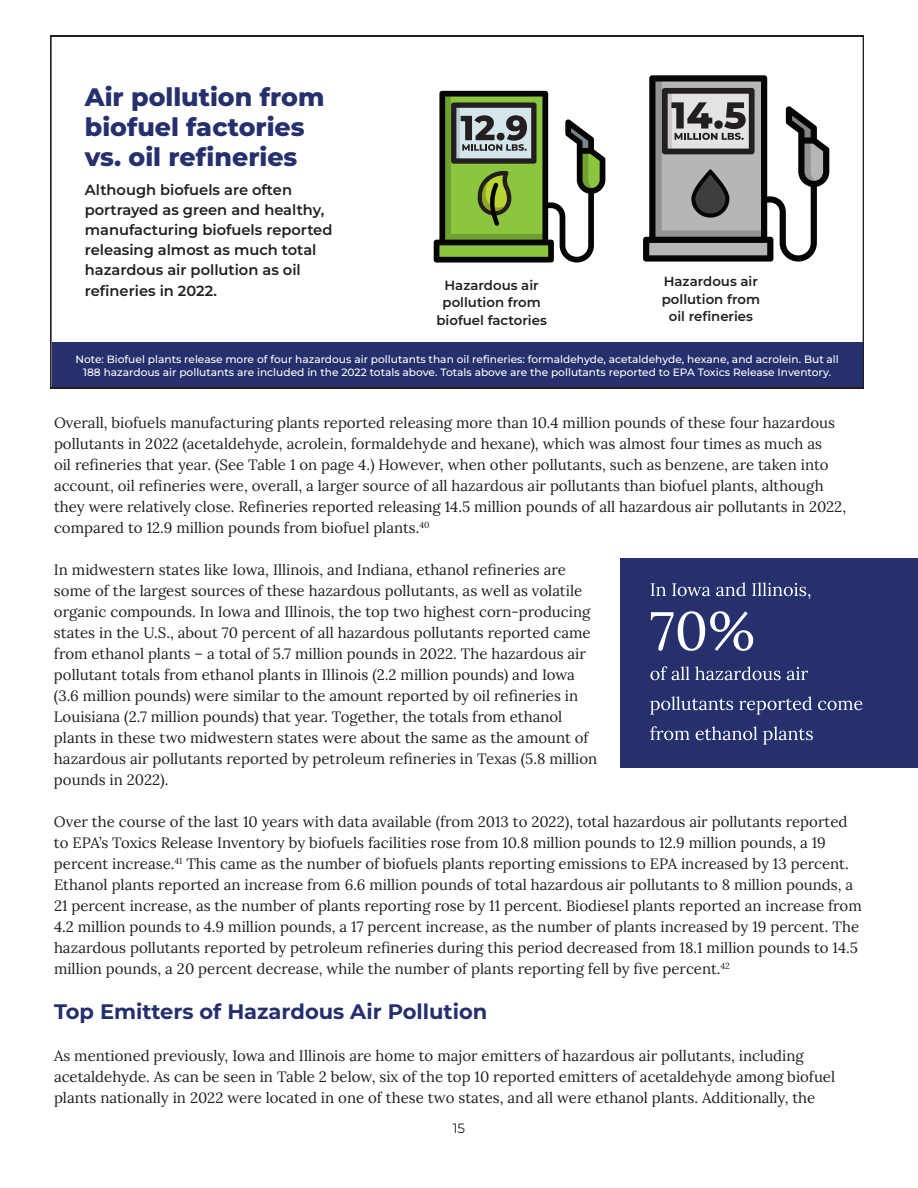
<style>
.page{position:relative;width:918px;height:1188px;background:#fff}
.page>*{position:absolute;margin:0;border:0;box-sizing:border-box;transform-origin:0 0}
.t1{font:800 25.2px/30.3px "Montserrat";color:#25306d}
.t2{font:700 21px "Montserrat";color:#252f6d}
.t3{font:15px/21px "Lora";color:#231f20}
.t4{font:600 14.7px/20.2px "Montserrat";color:#231f20}
.t5{font:13.5px "Montserrat";color:#231f20}
.t6{font:600 13.35px/17.5px "Montserrat";color:#231f20;text-align:center}
.t7{font:500 10.65px/12.8px "Montserrat";color:#fff;text-align:center}
</style>
<div class="page">
<svg style="left:50px;top:36px;width:814px;height:352px"></svg>
<svg style="left:434px;top:91px;width:171px;height:172px"></svg>
<svg style="left:643px;top:75px;width:186px;height:187px"></svg>
<svg style="left:693px;top:172px;width:34px;height:44px"></svg>
<div style="left:691px;top:170px;width:38px;height:48px;border:4px solid #040503;border-radius:17px"></div>
<div style="left:52px;top:342px;width:811px;height:45px;background:#25306d"></div>
<div style="left:621px;top:559px;width:297px;height:209px;background:#25306d"></div>
<svg style="left:650px;top:726px;width:163px;height:19px"></svg>
<svg style="left:650px;top:696px;width:212px;height:19px"></svg>
<svg style="left:650px;top:666px;width:158px;height:14px"></svg>
<svg style="left:651px;top:611px;width:102px;height:40px"></svg>
<svg style="left:651px;top:582px;width:159px;height:17px"></svg>
<h1 class="t1" style="left:85px;top:80px;width:241px">Air pollution from biofuel factories vs. oil refineries</h1>
<p class="t4" style="left:85px;top:179px;width:249px">Although biofuels are often portrayed as green and healthy, manufacturing biofuels reported releasing almost as much total hazardous air pollution as oil refineries in 2022.</p>
<p class="t6" style="left:436px;top:275px;width:112px">Hazardous air pollution from biofuel factories</p>
<p class="t6" style="left:662px;top:272px;width:100px">Hazardous air pollution from oil refineries</p>
<p class="t7" style="left:75px;top:352px;width:765px">Note: Biofuel plants release more of four hazardous air pollutants than oil refineries: formaldehyde, acetaldehyde, hexane, and acrolein. But all<br>188 hazardous air pollutants are included in the 2022 totals above. Totals above are the pollutants reported to EPA Toxics Release Inventory.</p>
<p class="t3" style="left:54px;top:411px;width:794px">Overall, biofuels manufacturing plants reported releasing more than 10.4 million pounds of these four hazardous pollutants in 2022 (acetaldehyde, acrolein, formaldehyde and hexane), which was almost four times as much as<br>oil refineries that year. (See Table 1 on page 4.) However, when other pollutants, such as benzene, are taken into account, oil refineries were, overall, a larger source of all hazardous air pollutants than biofuel plants, although they were relatively close. Refineries reported releasing 14.5 million pounds of all hazardous air pollutants in 2022, compared to 12.9 million pounds from biofuel plants.<sup>40</sup></p>
<p class="t3" style="left:54px;top:558px;width:545px">In midwestern states like Iowa, Illinois, and Indiana, ethanol refineries are some of the largest sources of these hazardous pollutants, as well as volatile organic compounds. In Iowa and Illinois, the top two highest corn-producing states in the U.S., about 70 percent of all hazardous pollutants reported came from ethanol plants – a total of 5.7 million pounds in 2022. The hazardous air pollutant totals from ethanol plants in Illinois (2.2 million pounds) and Iowa (3.6 million pounds) were similar to the amount reported by oil refineries in Louisiana (2.7 million pounds) that year. Together, the totals from ethanol plants in these two midwestern states were about the same as the amount of hazardous air pollutants reported by petroleum refineries in Texas (5.8 million pounds in 2022).</p>
<p class="t3" style="left:54px;top:810px;width:809px">Over the course of the last 10 years with data available (from 2013 to 2022), total hazardous air pollutants reported to EPA’s Toxics Release Inventory by biofuels facilities rose from 10.8 million pounds to 12.9 million pounds, a 19 percent increase.<sup>41</sup> This came as the number of biofuels plants reporting emissions to EPA increased by 13 percent.<br>Ethanol plants reported an increase from 6.6 million pounds of total hazardous air pollutants to 8 million pounds, a 21 percent increase, as the number of plants reporting rose by 11 percent. Biodiesel plants reported an increase from 4.2 million pounds to 4.9 million pounds, a 17 percent increase, as the number of plants increased by 19 percent. The hazardous pollutants reported by petroleum refineries during this period decreased from 18.1 million pounds to 14.5 million pounds, a 20 percent decrease, while the number of plants reporting fell by five percent.<sup>42</sup></p>
<h2 class="t2" style="left:54px;top:997px;width:435px">Top Emitters of Hazardous Air Pollution</h2>
<p class="t3" style="left:54px;top:1044px;width:783px">As mentioned previously, Iowa and Illinois are home to major emitters of hazardous air pollutants, including acetaldehyde. As can be seen in Table 2 below, six of the top 10 reported emitters of acetaldehyde among biofuel plants nationally in 2022 were located in one of these two states, and all were ethanol plants. Additionally, the</p>
<p class="t5" style="left:453px;top:1119px;width:14px">15</p>
</div>
